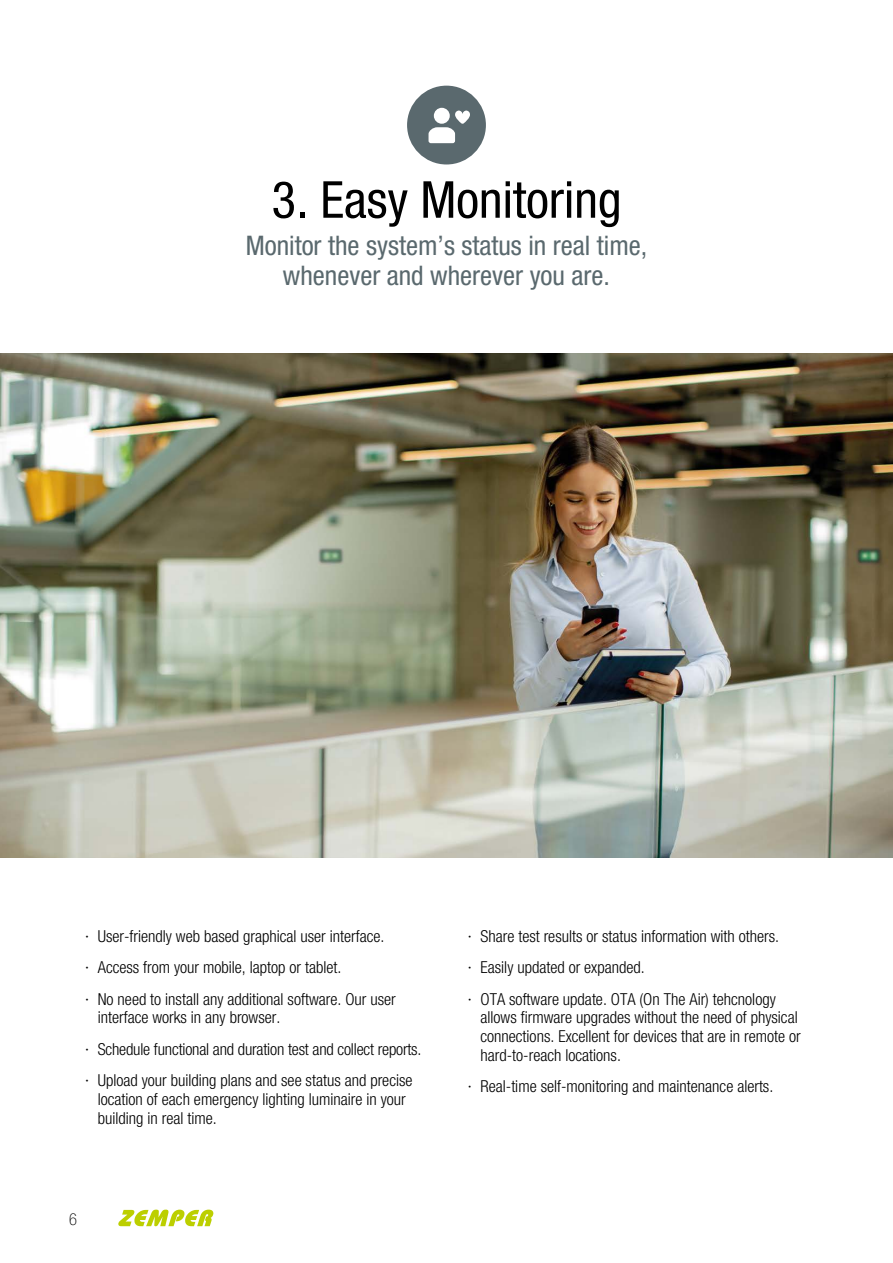
<style>
.page{position:relative;width:893px;height:1263px;background:#fff}
.page>*{position:absolute;margin:0;border:0;box-sizing:border-box;transform-origin:0 0}
.t1{font:51px "Helvetica Neue LT 57 Cn";color:#000}
.t2{font:27px/30px "Helvetica Neue LT 57 Cn";color:#5a696e;text-align:center}
.t3{font:16.5px/31.5px "Helvetica Neue LT 47 Lt Cn";color:#000}
.t4{font:16.5px "Helvetica Neue LT 37 Th Cn";color:#000}
.s1{font-family:"Helvetica Neue LT 57 Cn"}
</style>
<div class="page">
<img style="left:0;top:353px;width:893px;height:505px">
<div style="left:407px;top:86px;width:79px;height:78px;background:#5a696e;border-radius:50%"></div>
<svg style="left:434px;top:108px;width:16px;height:16px"></svg>
<svg style="left:428px;top:111px;width:42px;height:32px"></svg>
<svg style="left:118px;top:1209px;width:95px;height:17px"></svg>
<h1 class="t1" style="left:271px;top:170px;width:352px">3. Easy Monitoring</h1>
<h2 class="t2" style="left:246px;top:230px;width:403px">Monitor the system’s status in real time, whenever and wherever you are.</h2>
<p class="t3" style="left:85px;top:920px;width:312px"><span class="s1">·</span> User-friendly web based graphical user interface.<br><span class="s1">·</span> Access from your mobile, laptop or tablet.<br><span class="s1">·</span> No need to install any additional software. Our user</p>
<p class="t3" style="left:85px;top:1002px;width:338px;text-indent:13px">interface works in any browser.<br><span class="s1">·</span> Schedule functional and duration test and collect reports. <span class="s1">·</span> Upload your building plans and see status and precise</p>
<p class="t3" style="left:98px;top:1090px;width:309px;line-height:18.8px">location of each emergency lighting luminaire in your building in real time.</p>
<p class="t4" style="left:69px;top:1210px;width:9px">6</p>
<p class="t3" style="left:468px;top:920px;width:313px"><span class="s1">·</span> Share test results or status information with others. <span class="s1">·</span> Easily updated or expanded.<br><span class="s1">·</span> OTA software update. OTA (On The Air) tehcnology</p>
<p class="t3" style="left:480px;top:1008px;width:322px;line-height:18.8px">allows firmware upgrades without the need of physical connections. Excellent for devices that are in remote or hard-to-reach locations.</p>
<p class="t3" style="left:468px;top:1071px;width:307px"><span class="s1">·</span> Real-time self-monitoring and maintenance alerts.</p>
</div>
